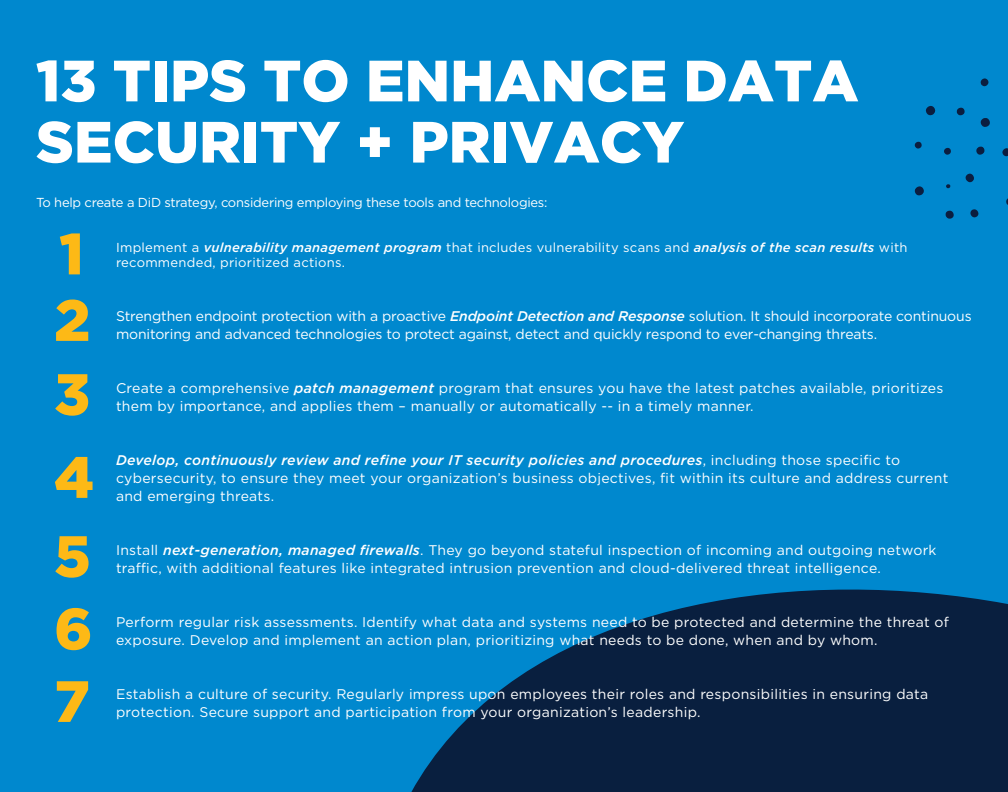
<style>
.page{position:relative;width:1008px;height:792px;background:#0088ce}
.page>*{position:absolute;margin:0;border:0;box-sizing:border-box;transform-origin:0 0}
.t1{font:900 58.1px/61.2px "Gotham";color:#fff}
.t2{font:900 58.1px "Gotham";color:#fdb916}
.t3{font:14px/18px "Gotham";letter-spacing:.02em;color:#fff}
.t4{font:14px/18px "Gotham";letter-spacing:-.01em;color:#fff}
.t5{font:13px/15px "Gotham";letter-spacing:.02em;color:#fff}
.t6{font:13px "Gotham";letter-spacing:-.02em;color:#fff}
.s1{font-weight:500;font-style:italic}
</style>
<div class="page">
<svg style="left:411px;top:589px;width:597px;height:203px;fill:#091f3f"></svg>
<svg style="left:925px;top:106px;width:11px;height:10px"></svg>
<svg style="left:980px;top:118px;width:10px;height:9px"></svg>
<svg style="left:914px;top:186px;width:10px;height:10px"></svg>
<svg style="left:965px;top:173px;width:9px;height:10px"></svg>
<svg style="left:945px;top:210px;width:9px;height:9px"></svg>
<svg style="left:1006px;top:198px;width:2px;height:7px"></svg>
<svg style="left:976px;top:146px;width:9px;height:9px"></svg>
<svg style="left:956px;top:107px;width:9px;height:9px"></svg>
<svg style="left:980px;top:78px;width:9px;height:9px"></svg>
<svg style="left:970px;top:209px;width:9px;height:9px"></svg>
<svg style="left:1002px;top:148px;width:6px;height:9px"></svg>
<svg style="left:914px;top:141px;width:8px;height:8px"></svg>
<svg style="left:944px;top:148px;width:7px;height:7px"></svg>
<svg style="left:946px;top:184px;width:5px;height:5px"></svg>
<p class="t1" style="left:36px;top:49px;width:824px">13 TIPS TO ENHANCE DATA<br>SECURITY + PRIVACY</p>
<p class="t6" style="left:36px;top:194px;width:513px">To help create a DiD strategy, considering employing these tools and technologies:</p>
<p class="t2" style="left:59px;top:220px;width:26px">1</p>
<p class="t2" style="left:54px;top:287px;width:38px">2</p>
<p class="t2" style="left:54px;top:361px;width:38px">3</p>
<p class="t2" style="left:54px;top:444px;width:42px">4</p>
<p class="t2" style="left:54px;top:523px;width:38px">5</p>
<p class="t2" style="left:54px;top:595px;width:40px">6</p>
<p class="t2" style="left:54px;top:668px;width:37px">7</p>
<p class="t5" style="left:116px;top:240px;width:793px">Implement a <span class="s1">vulnerability management program</span> that includes vulnerability scans and <span class="s1">analysis of the scan results</span> with recommended, prioritized actions.</p>
<p class="t4" style="left:116px;top:307px;width:857px">Strengthen endpoint protection with a proactive <span class="s1">Endpoint Detection and Response</span> solution. It should incorporate continuous monitoring and advanced technologies to protect against, detect and quickly respond to ever-changing threats.</p>
<p class="t3" style="left:116px;top:379px;width:829px">Create a comprehensive <span class="s1">patch management</span> program that ensures you have the latest patches available, prioritizes them by importance, and applies them – manually or automatically -- in a timely manner.</p>
<p class="t3" style="left:116px;top:451px;width:834px"><span class="s1">Develop, continuously review and refine your IT security policies and procedures</span>, including those specific to cybersecurity, to ensure they meet your organization’s business objectives, fit within its culture and address current and emerging threats.</p>
<p class="t3" style="left:116px;top:541px;width:822px">Install <span class="s1">next-generation, managed firewalls</span>. They go beyond stateful inspection of incoming and outgoing network traffic, with additional features like integrated intrusion prevention and cloud-delivered threat intelligence.</p>
<p class="t3" style="left:116px;top:613px;width:835px">Perform regular risk assessments. Identify what data and systems need to be protected and determine the threat of exposure. Develop and implement an action plan, prioritizing what needs to be done, when and by whom.</p>
<p class="t3" style="left:116px;top:685px;width:814px">Establish a culture of security. Regularly impress upon employees their roles and responsibilities in ensuring data protection. Secure support and participation from your organization’s leadership.</p>
</div>
